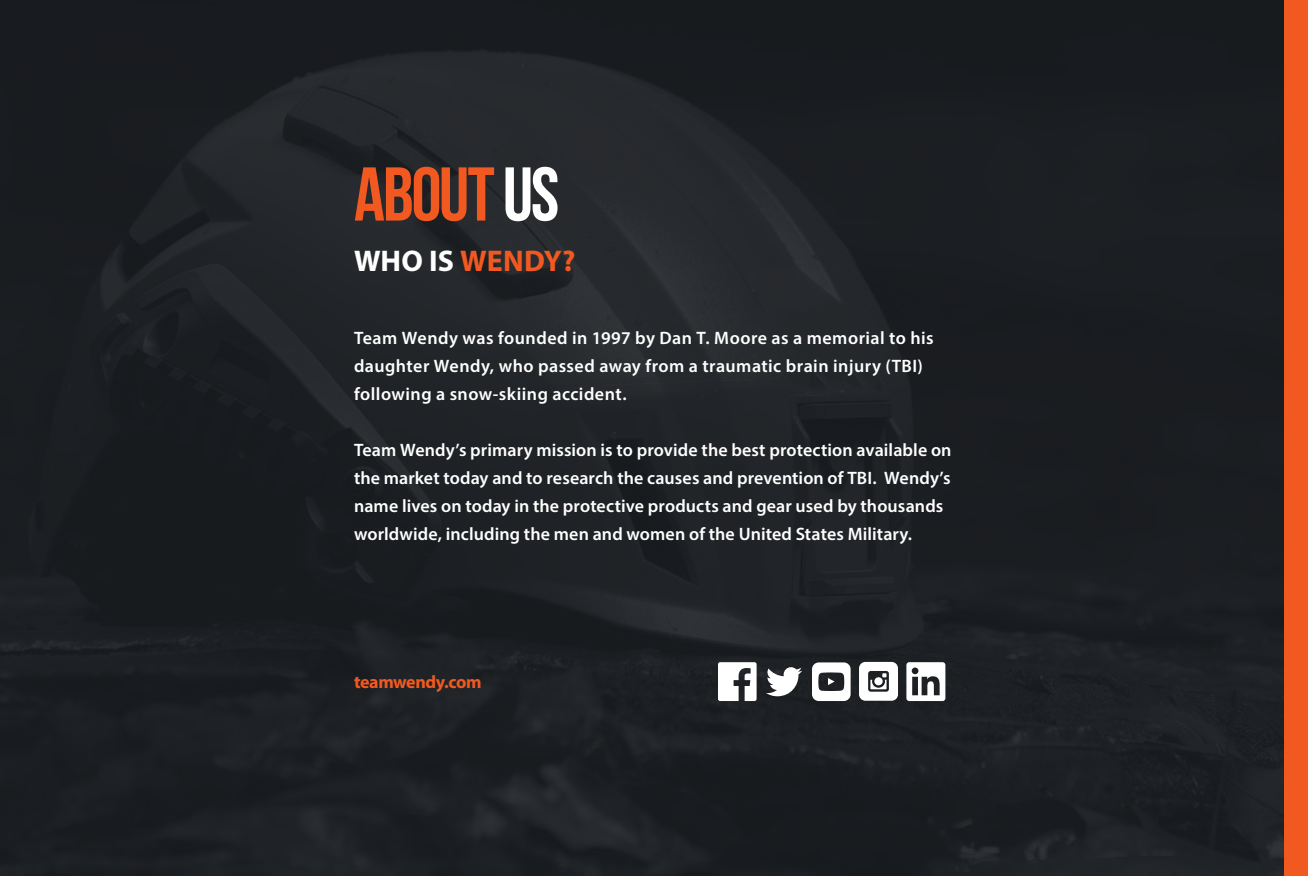
<style>
.page{position:relative;width:1308px;height:876px;background:#1b1e22}
.page>*{position:absolute;margin:0;border:0;box-sizing:border-box;transform-origin:0 0}
.t1{font:76px "Bebas Neue";letter-spacing:-.03em;color:#f15921}
.t2{font:700 30px "Myriad Pro";color:#f15921}
.t3{font:600 18px/28px "Myriad Pro";letter-spacing:.01em;color:#fff}
.t4{font:700 18px "Myriad Pro";letter-spacing:-.02em;color:#f15921}
.s1{color:#fff}
</style>
<div class="page">
<svg style="left:766px;top:667px;width:36px;height:29px"></svg>
<svg style="left:859px;top:662px;width:39px;height:39px;background:#cdcece"></svg>
<svg style="left:718px;top:662px;width:39px;height:39px"></svg>
<svg style="left:906px;top:662px;width:39px;height:39px"></svg>
<svg style="left:812px;top:662px;width:39px;height:39px"></svg>
<div style="left:1284px;top:0;width:24px;height:876px;background:#f15921"></div>
<h1 class="t1" style="left:354px;top:152px;width:207px">ABOUT <span class="s1">US</span></h1>
<h2 class="t2" style="left:354px;top:241px;width:223px"><span class="s1">WHO IS</span> WENDY?</h2>
<p class="t3" style="left:354px;top:324px;width:581px">Team Wendy was founded in 1997 by Dan T. Moore as a memorial to his daughter Wendy, who passed away from a traumatic brain injury (TBI) following a snow-skiing accident.</p>
<p class="t3" style="left:354px;top:436px;width:599px">Team Wendy’s primary mission is to provide the best protection available on the market today and to research the causes and prevention of TBI. Wendy’s name lives on today in the protective products and gear used by thousands worldwide, including the men and women of the United States Military.</p>
<p class="t4" style="left:354px;top:670px;width:129px">teamwendy.com</p>
</div>
